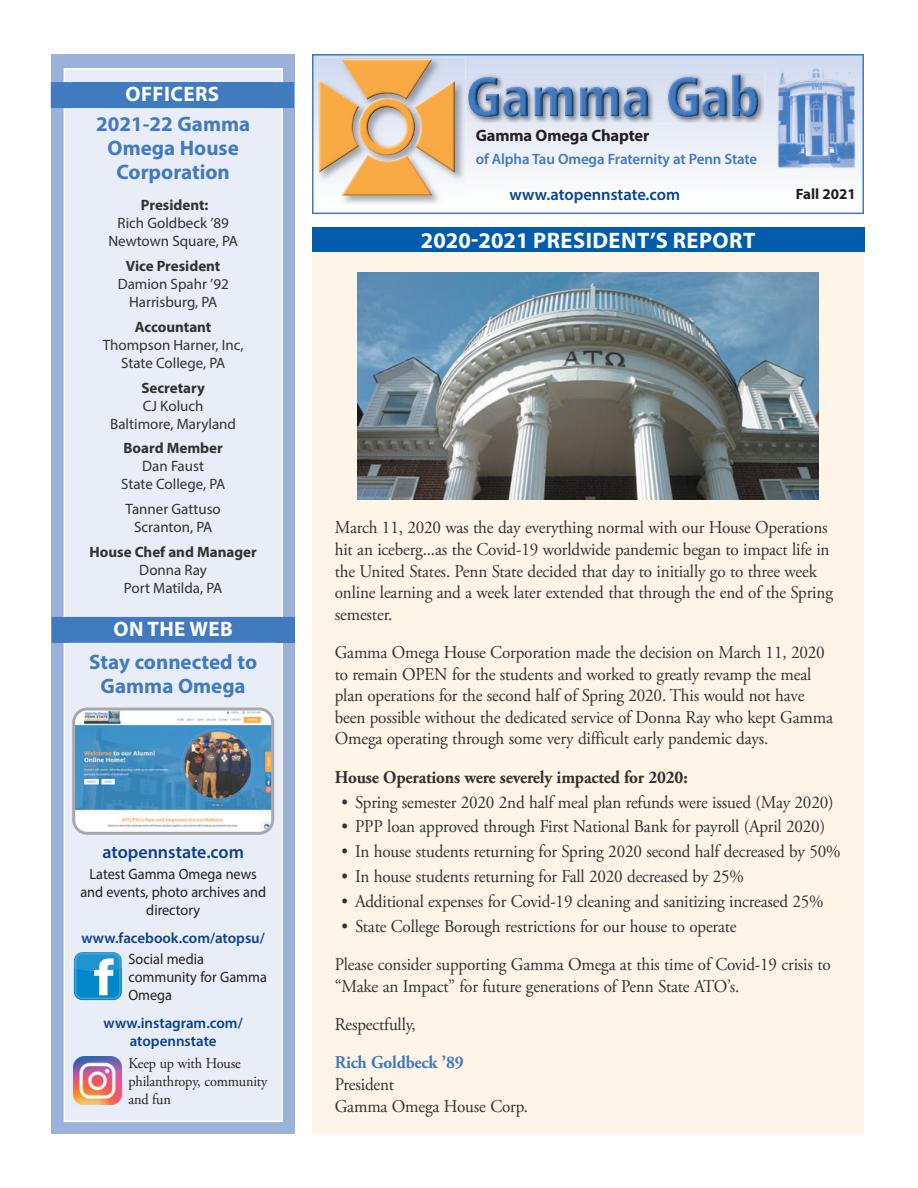
<style>
.page{position:relative;width:918px;height:1188px;background:#fff}
.page>*{position:absolute;margin:0;border:0;box-sizing:border-box;transform-origin:0 0}
.t1{font:700 22.5px "Myriad Pro";letter-spacing:.02em;color:#fff}
.t2{font:700 21px/24px "Myriad Pro";color:#417bbf;text-align:center}
.t3{font:700 21px "Myriad Pro";letter-spacing:.02em;color:#fff}
.t4{font:18px/21.6px "Adobe Garamond Pro";letter-spacing:-.01em;color:#313232;scale:.95 1}
.t5{font:700 18px "Adobe Garamond Pro";letter-spacing:-.01em;color:#313232;scale:.95 1}
.t6{font:600 18px "Myriad Pro";color:#09428e}
.t7{font:700 18px "Adobe Garamond Pro";letter-spacing:-.01em;color:#417bbf;scale:.95 1}
.t8{font:600 16.5px "Myriad Pro";color:#09428e}
.t9{font:700 16.5px "Myriad Pro";letter-spacing:-.01em;color:#231f20}
.t10{font:15px/18px "Myriad Pro";color:#313232;text-align:center}
.t11{font:15px/18px "Myriad Pro";color:#231f20;text-align:center;scale:.95 1}
.t12{font:700 15px "Myriad Pro";color:#313232}
.t13{font:600 15px/18px "Myriad Pro";color:#09428e;text-align:center}
.t14{font:15px/18px "Adobe Garamond Pro";letter-spacing:-.01em;color:#231f20;scale:.95 1}
.t15{font:600 15px "Myriad Pro";letter-spacing:-.01em;color:#417bbf}
.t16{font:700 15px "Myriad Pro";color:#231f20}
</style>
<div class="page">
<div style="left:312px;top:245px;width:552px;height:889px;background:#fef5e8"></div>
<div style="left:52px;top:54px;width:243px;height:1080px;background:#9bb1da"></div>
<div style="left:64px;top:68px;width:219px;height:1054px;background:#e9edf7"></div>
<svg style="left:312px;top:54px;width:552px;height:160px"></svg>
<img style="left:466px;top:72px;width:299px;height:51px">
<img style="left:469px;top:74px;width:286px;height:43px">
<div style="left:312px;top:228px;width:553px;height:24px;background:#015dab"></div>
<div style="left:51px;top:82px;width:243px;height:26px;background:#417bbf"></div>
<div style="left:52px;top:617px;width:243px;height:26px;background:#417bbf"></div>
<img style="left:317px;top:57px;width:149px;height:149px">
<img style="left:359px;top:100px;width:56px;height:55px">
<img style="left:415px;top:81px;width:40px;height:92px">
<img style="left:341px;top:155px;width:91px;height:40px">
<img style="left:341px;top:59px;width:91px;height:41px">
<img style="left:319px;top:80px;width:40px;height:93px">
<img style="left:777px;top:61px;width:79px;height:108px">
<svg style="left:74px;top:953px;width:48px;height:47px;background:#41a5d7"></svg>
<img style="left:74px;top:1057px;width:48px;height:48px">
<img style="left:358px;top:272px;width:460px;height:228px">
<img style="left:72px;top:708px;width:202px;height:127px">
<p class="t3" style="left:126px;top:81px;width:95px">OFFICERS</p>
<p class="t2" style="left:96px;top:111px;width:156px">2021-22 Gamma<br>Omega House<br>Corporation</p>
<p class="t12" style="left:141px;top:195px;width:69px">President:</p>
<p class="t10" style="left:108px;top:214px;width:131px">Rich Goldbeck ’89<br>Newtown Square, PA</p>
<p class="t12" style="left:126px;top:256px;width:96px">Vice President</p>
<p class="t10" style="left:118px;top:275px;width:113px">Damion Spahr ’92<br>Harrisburg, PA</p>
<p class="t12" style="left:135px;top:317px;width:78px">Accountant</p>
<p class="t10" style="left:103px;top:336px;width:142px">Thompson Harner, Inc,<br>State College, PA</p>
<p class="t12" style="left:141px;top:378px;width:65px">Secretary</p>
<p class="t10" style="left:110px;top:396px;width:127px">CJ Koluch<br>Baltimore, Maryland</p>
<p class="t12" style="left:123px;top:438px;width:101px">Board Member</p>
<p class="t10" style="left:121px;top:457px;width:106px">Dan Faust<br>State College, PA</p>
<p class="t10" style="left:126px;top:500px;width:97px">Tanner Gattuso<br>Scranton, PA</p>
<p class="t12" style="left:90px;top:542px;width:169px">House Chef and Manager</p>
<p class="t10" style="left:124px;top:561px;width:100px">Donna Ray<br>Port Matilda, PA</p>
<p class="t3" style="left:114px;top:616px;width:121px">ON THE WEB</p>
<p class="t2" style="left:89px;top:649px;width:169px">Stay connected to<br>Gamma Omega</p>
<p class="t6" style="left:102px;top:840px;width:143px">atopennstate.com</p>
<p class="t11" style="left:80px;top:865px;width:197px">Latest Gamma Omega news and events, photo archives and directory</p>
<p class="t13" style="left:81px;top:929px;width:185px">www.facebook.com/atopsu/</p>
<p class="t11" style="left:128px;top:950px;width:147px;text-align:left">Social media community for Gamma<br>Omega</p>
<p class="t13" style="left:104px;top:1014px;width:141px">www.instagram.com/ atopennstate</p>
<p class="t14" style="left:128px;top:1054px;width:148px">Keep up with House philanthropy, community and fun</p>
<p class="t9" style="left:476px;top:125px;width:175px">Gamma Omega Chapter</p>
<p class="t15" style="left:476px;top:149px;width:283px">of Alpha Tau Omega Fraternity at Penn State</p>
<p class="t8" style="left:510px;top:184px;width:172px">www.atopennstate.com</p>
<p class="t1" style="left:421px;top:226px;width:336px">2020-2021 PRESIDENT’S REPORT</p>
<p class="t16" style="left:796px;top:184px;width:62px">Fall 2021</p>
<p class="t4" style="left:335px;top:517px;width:526px">March 11, 2020 was the day everything normal with our House Operations hit an iceberg...as the Covid-19 worldwide pandemic began to impact life in the United States. Penn State decided that day to initially go to three week online learning and a week later extended that through the end of the Spring semester.</p>
<p class="t4" style="left:335px;top:642px;width:526px">Gamma Omega House Corporation made the decision on March 11, 2020 to remain OPEN for the students and worked to greatly revamp the meal plan operations for the second half of Spring 2020. This would not have been possible without the dedicated service of Donna Ray who kept Gamma Omega operating through some very difficult early pandemic days.</p>
<p class="t5" style="left:335px;top:767px;width:373px">House Operations were severely impacted for 2020:</p>
<p class="t4" style="left:342px;top:792px;width:519px">• Spring semester 2020 2nd half meal plan refunds were issued (May 2020)</p>
<p class="t4" style="left:342px;top:817px;width:511px">• PPP loan approved through First National Bank for payroll (April 2020)</p>
<p class="t4" style="left:342px;top:841px;width:527px">• In house students returning for Spring 2020 second half decreased by 50%</p>
<p class="t4" style="left:342px;top:866px;width:425px">• In house students returning for Fall 2020 decreased by 25%</p>
<p class="t4" style="left:342px;top:891px;width:509px">• Additional expenses for Covid-19 cleaning and sanitizing increased 25%</p>
<p class="t4" style="left:335px;top:908px;width:524px;line-height:38.4px;text-indent:7px">• State College Borough restrictions for our house to operate<br>Please consider supporting Gamma Omega at this time of Covid-19 crisis to</p>
<p class="t4" style="left:335px;top:968px;width:427px;line-height:38.4px">“Make an Impact” for future generations of Penn State ATO’s.<br>Respectfully,</p>
<p class="t7" style="left:335px;top:1052px;width:137px">Rich Goldbeck ’89</p>
<p class="t4" style="left:335px;top:1074px;width:205px">President<br>Gamma Omega House Corp.</p>
</div>
